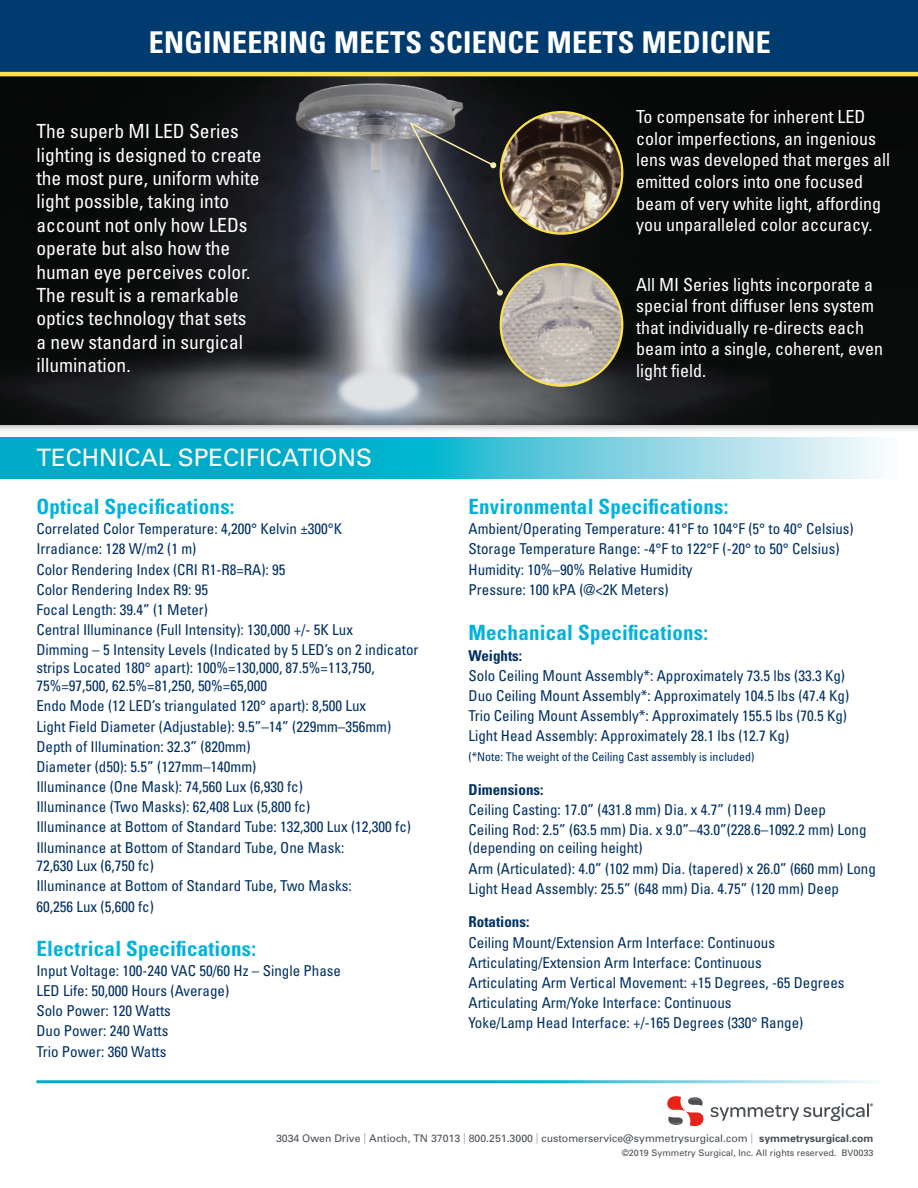
<style>
.page{position:relative;width:918px;height:1188px;background:#fff}
.page>*{position:absolute;margin:0;border:0;box-sizing:border-box;transform-origin:0 0}
.t1{font:700 condensed 30px "Univers";letter-spacing:.01em;color:#fff}
.t2{font:24px "Univers LT Std";color:#fff}
.t3{font:700 condensed 21px "Univers";letter-spacing:.01em;color:#00b3dc}
.t4{font:condensed 19.5px/23.4px "Univers";color:#fff}
.t5{font:condensed 18px/21.6px "Univers";color:#fff}
.t6{font:condensed 15px/20.1px "Univers";color:#003062}
.t7{font:700 condensed 15px "Univers";color:#003062}
.t8{font:condensed 12px "Univers";color:#003062}
.t9{font:10.5px "Univers";color:#4a4f55}
.t10{font:9px "Univers";color:#4a4f55}
.s1{color:#a1a2a6}
.s2{font-weight:700}
</style>
<div class="page">
<div style="left:0;top:71px;width:918px;height:363px;background:#231f20;opacity:.4"></div>
<img style="left:0;top:77px;width:918px;height:347px">
<svg style="left:0;top:438px;width:883px;height:41px;background:#47c2d8"></svg>
<div style="left:0;top:0;width:918px;height:72px;background:#003b70"></div>
<hr style="left:0;top:72px;width:918px;height:4px;background:#fae14e">
<img style="left:501px;top:112px;width:121px;height:122px">
<img style="left:501px;top:264px;width:121px;height:122px;border-radius:61px">
<div style="left:500px;top:263px;width:123px;height:124px;border:2px solid #fae14e;border-radius:50%"></div>
<svg style="left:408px;top:121px;width:95px;height:175px;background:#454952"></svg>
<svg style="left:667px;top:1096px;width:37px;height:30px"></svg>
<svg style="left:711px;top:1103px;width:162px;height:18px"></svg>
<h1 class="t1" style="left:149px;top:24px;width:623px">ENGINEERING MEETS SCIENCE MEETS MEDICINE</h1>
<p class="t4" style="left:36px;top:119px;width:227px">The superb MI LED Series lighting is designed to create the most pure, uniform white light possible, taking into account not only how LEDs operate but also how the human eye perceives color.<br>The result is a remarkable optics technology that sets<br>a new standard in surgical illumination.</p>
<h2 class="t2" style="left:36px;top:444px;width:337px">TECHNICAL SPECIFICATIONS</h2>
<h3 class="t3" style="left:36px;top:494px;width:200px">Optical Specifications:</h3>
<p class="t6" style="left:36px;top:519px;width:384px">Correlated Color Temperature: 4,200° Kelvin ±300°K<br>Irradiance: 128 W/m2 (1 m)<br>Color Rendering Index (CRI R1-R8=RA): 95<br>Color Rendering Index R9: 95<br>Focal Length: 39.4” (1 Meter)<br>Central Illuminance (Full Intensity): 130,000 +/- 5K Lux<br>Dimming – 5 Intensity Levels (Indicated by 5 LED’s on 2 indicator</p>
<p class="t6" style="left:36px;top:659px;width:340px;line-height:18px">strips Located 180° apart): 100%=130,000, 87.5%=113,750,<br>75%=97,500, 62.5%=81,250, 50%=65,000</p>
<p class="t6" style="left:36px;top:696px;width:376px">Endo Mode (12 LED’s triangulated 120° apart): 8,500 Lux<br>Light Field Diameter (Adjustable): 9.5”–14” (229mm–356mm)<br>Depth of Illumination: 32.3” (820mm)<br>Diameter (d50): 5.5” (127mm–140mm)<br>Illuminance (One Mask): 74,560 Lux (6,930 fc)<br>Illuminance (Two Masks): 62,408 Lux (5,800 fc)<br>Illuminance at Bottom of Standard Tube: 132,300 Lux (12,300 fc)<br>Illuminance at Bottom of Standard Tube, One Mask:</p>
<p class="t6" style="left:36px;top:855px;width:317px">72,630 Lux (6,750 fc)<br>Illuminance at Bottom of Standard Tube, Two Masks:</p>
<p class="t6" style="left:36px;top:897px;width:119px">60,256 Lux (5,600 fc)</p>
<h3 class="t3" style="left:36px;top:935px;width:221px">Electrical Specifications:</h3>
<p class="t6" style="left:36px;top:960px;width:306px">Input Voltage: 100-240 VAC 50/60 Hz – Single Phase<br>LED Life: 50,000 Hours (Average)<br>Solo Power: 120 Watts<br>Duo Power: 240 Watts<br>Trio Power: 360 Watts</p>
<p class="t5" style="left:636px;top:106px;width:255px">To compensate for inherent LED color imperfections, an ingenious lens was developed that merges all emitted colors into one focused beam of very white light, affording you unparalleled color accuracy.</p>
<p class="t5" style="left:636px;top:273px;width:248px">All MI Series lights incorporate a special front diffuser lens system that individually re-directs each beam into a single, coherent, even light field.</p>
<h3 class="t3" style="left:469px;top:494px;width:262px">Environmental Specifications:</h3>
<p class="t6" style="left:469px;top:519px;width:387px">Ambient/Operating Temperature: 41°F to 104°F (5° to 40° Celsius)<br>Storage Temperature Range: -4°F to 122°F (-20° to 50° Celsius)<br>Humidity: 10%–90% Relative Humidity<br>Pressure: 100 kPA (@&lt;2K Meters)</p>
<h3 class="t3" style="left:469px;top:620px;width:241px">Mechanical Specifications:</h3>
<p class="t7" style="left:469px;top:646px;width:55px">Weights:</p>
<p class="t6" style="left:469px;top:665px;width:382px">Solo Ceiling Mount Assembly*: Approximately 73.5 lbs (33.3 Kg)<br>Duo Ceiling Mount Assembly*: Approximately 104.5 lbs (47.4 Kg)<br>Trio Ceiling Mount Assembly*: Approximately 155.5 lbs (70.5 Kg)<br>Light Head Assembly: Approximately 28.1 lbs (12.7 Kg)</p>
<p class="t8" style="left:469px;top:750px;width:287px">(*Note: The weight of the Ceiling Cast assembly is included)</p>
<p class="t7" style="left:469px;top:781px;width:76px">Dimensions:</p>
<p class="t6" style="left:469px;top:800px;width:400px">Ceiling Casting: 17.0” (431.8 mm) Dia. x 4.7” (119.4 mm) Deep<br>Ceiling Rod: 2.5” (63.5 mm) Dia. x 9.0”–43.0”(228.6–1092.2 mm) Long</p>
<p class="t6" style="left:469px;top:838px;width:409px">(depending on ceiling height)<br>Arm (Articulated): 4.0” (102 mm) Dia. (tapered) x 26.0” (660 mm) Long<br>Light Head Assembly: 25.5” (648 mm) Dia. 4.75” (120 mm) Deep</p>
<p class="t7" style="left:469px;top:913px;width:62px">Rotations:</p>
<p class="t6" style="left:469px;top:932px;width:377px">Ceiling Mount/Extension Arm Interface: Continuous Articulating/Extension Arm Interface: Continuous<br>Articulating Arm Vertical Movement: +15 Degrees, -65 Degrees Articulating Arm/Yoke Interface: Continuous<br>Yoke/Lamp Head Interface: +/-165 Degrees (330° Range)</p>
<p class="t9" style="left:276px;top:1132px;width:599px">3034 Owen Drive <span class="s1">|</span> Antioch, TN 37013 <span class="s1">|</span> 800.251.3000 <span class="s1">|</span> customerservice@symmetrysurgical.com <span class="s1">|</span> <span class="s2">symmetrysurgical.com</span></p>
<p class="t10" style="left:622px;top:1147px;width:253px">©2019 Symmetry Surgical, Inc. All rights reserved. BV0033</p>
</div>
